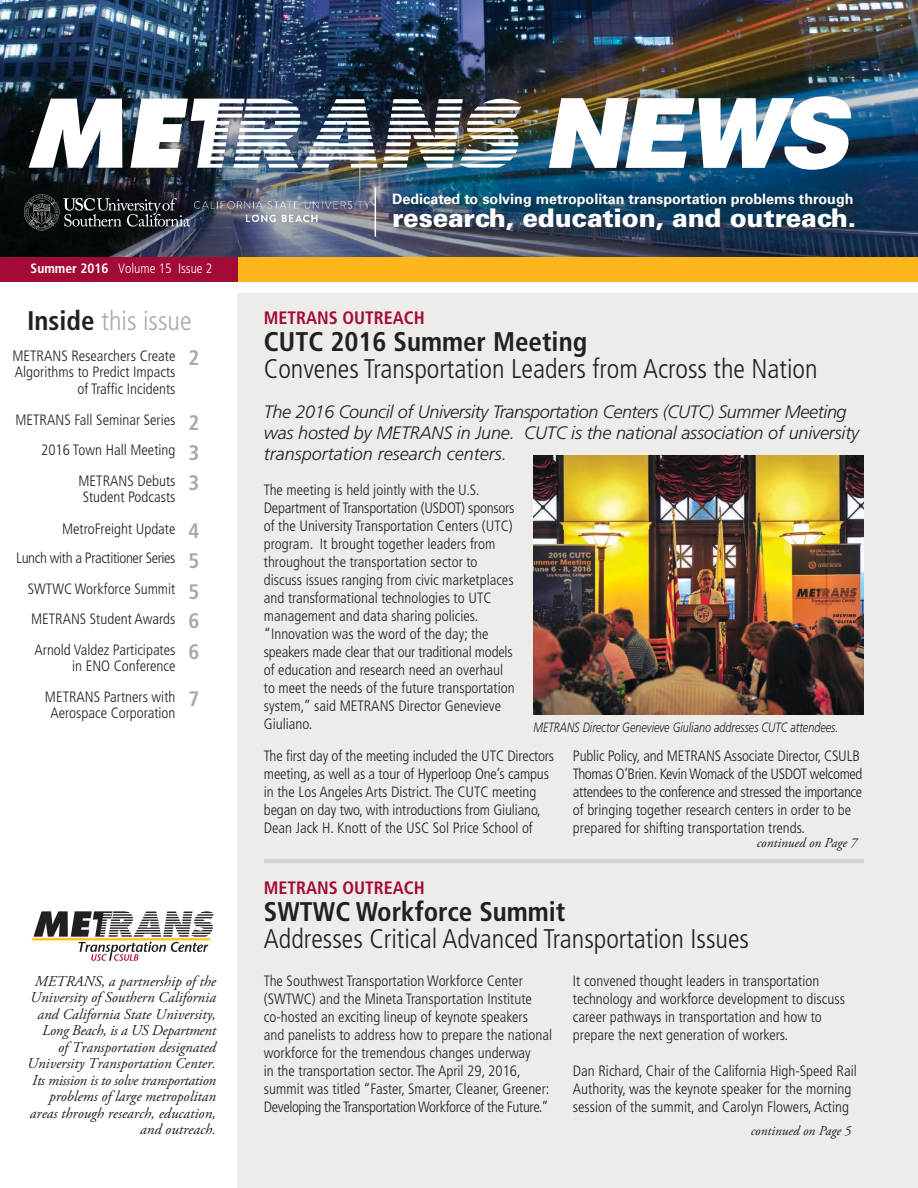
<style>
.page{position:relative;width:918px;height:1188px;background:#fff}
.page>*{position:absolute;margin:0;border:0;box-sizing:border-box;transform-origin:0 0}
.t1{font:italic 900 96.9px "Helvetica LT Std";color:#fff}
.t2{font:300 condensed 27px "Frutiger LT Std";color:#231f20}
.t3{font:700 condensed 27px "Frutiger LT Std";color:#231f20}
.t4{font:300 condensed 27px "Frutiger LT Std";color:#a7a9ac}
.t5{font:900 25.65px "Univers LT Std";letter-spacing:-.01em;color:#fff}
.t6{font:italic 300 18px/21px "Frutiger LT Std";letter-spacing:-.01em;color:#231f20}
.t7{font:700 condensed 18px "Frutiger LT Std";color:#a30a35}
.t8{font:300 condensed 15px/18px "Frutiger LT Std";color:#231f20}
.t9{font:italic 15px/16.5px "Adobe Garamond Pro";color:#231f20;text-align:right}
.t10{font:300 condensed 15px "Frutiger LT Std";letter-spacing:-.025em;color:#231f20}
.t11{font:700 14.4px "Univers LT Std";color:#fff}
.t12{font:italic 300 13.5px "Frutiger LT Std";color:#231f20;scale:.8 1}
.t13{font:italic 13.5px "Adobe Garamond Pro";color:#231f20}
.t14{font:300 condensed 13.5px "Frutiger LT Std";color:#fff}
.s1{font-weight:700}
.s2{font-weight:700;color:#231f20}
.s3{font-weight:700;font-size:21px;color:#a7a9ac}
</style>
<div class="page">
<div style="left:237px;top:294px;width:681px;height:894px;background:#edece8"></div>
<svg style="left:32px;top:911px;width:182px;height:50px"></svg>
<img style="left:0;top:0;width:918px;height:51px">
<div style="left:237px;top:257px;width:681px;height:25px;background:#fdb71b"></div>
<img style="left:0;top:51px;width:918px;height:206px">
<svg style="left:24px;top:194px;width:166px;height:37px;background:#303437"></svg>
<div style="left:390px;top:190px;width:476px;height:52px;background:#231f20;opacity:.75"></div>
<svg style="left:29px;top:99px;width:93px;height:69px"></svg>
<img style="left:130px;top:99px;width:391px;height:69px">
<hr style="left:375px;top:187px;width:1px;height:49px;background:#fff">
<div style="left:0;top:257px;width:237px;height:25px;background:#a30a35"></div>
<img style="left:534px;top:455px;width:330px;height:260px">
<hr style="left:264px;top:859px;width:600px;height:4px;background:#d1d3d4">
<img style="left:194px;top:201px;width:176px;height:21px">
<p class="t14" style="left:31px;top:261px;width:183px"><span class="s1">Summer 2016</span> Volume 15 Issue 2</p>
<h2 class="t4" style="left:27px;top:305px;width:166px"><span class="s2">Inside</span> this issue</h2>
<p class="t8" style="left:12px;top:347px;width:188px">METRANS Researchers Create <span class="s3">2</span></p>
<p class="t8" style="left:15px;top:364px;width:162px">Algorithms to Predict Impacts</p>
<p class="t8" style="left:77px;top:380px;width:100px">of Traffic Incidents</p>
<p class="t8" style="left:16px;top:405px;width:185px;line-height:30.3px;text-align:right">METRANS Fall Seminar Series <span class="s3">2<br></span>2016 Town Hall Meeting <span class="s3">3<br></span>METRANS Debuts <span class="s3">3</span></p>
<p class="t8" style="left:62px;top:481px;width:139px;line-height:31.5px;text-align:center">Student Podcasts<br>MetroFreight Update <span class="s3">4</span></p>
<p class="t10" style="left:16px;top:550px;width:185px">Lunch with a Practitioner Series <span class="s3">5</span></p>
<p class="t8" style="left:28px;top:581px;width:173px">SWTWC Workforce Summit <span class="s3">5</span></p>
<p class="t8" style="left:31px;top:603px;width:170px;line-height:31px">METRANS Student Awards <span class="s3">6<br></span>Arnold Valdez Participates <span class="s3">6</span></p>
<p class="t8" style="left:45px;top:651px;width:156px;line-height:30.6px;text-align:center">in ENO Conference<br>METRANS Partners with <span class="s3">7</span></p>
<p class="t8" style="left:50px;top:704px;width:127px">Aerospace Corporation</p>
<p class="t9" style="left:27px;top:973px;width:191px">METRANS, a partnership of the<br>University of Southern California and California State University,<br>Long Beach, is a US Department<br>of Transportation designated<br>University Transportation Center.<br>Its mission is to solve transportation problems of large metropolitan areas through research, education, and outreach.</p>
<h1 class="t1" style="left:542px;top:70px;width:307px">NEWS</h1>
<p class="t11" style="left:392px;top:191px;width:463px">Dedicated to solving metropolitan transportation problems through</p>
<h3 class="t5" style="left:392px;top:202px;width:466px">research, education, and outreach.</h3>
<p class="t7" style="left:264px;top:307px;width:163px">METRANS OUTREACH</p>
<h2 class="t3" style="left:264px;top:326px;width:325px">CUTC 2016 Summer Meeting</h2>
<h2 class="t2" style="left:264px;top:353px;width:555px">Convenes Transportation Leaders from Across the Nation</h2>
<p class="t6" style="left:264px;top:401px;width:597px">The 2016 Council of University Transportation Centers (CUTC) Summer Meeting was hosted by METRANS in June. CUTC is the national association of university transportation research centers.</p>
<p class="t8" style="left:264px;top:481px;width:252px">The meeting is held jointly with the U.S.<br>Department of Transportation (USDOT) sponsors of the University Transportation Centers (UTC) program. It brought together leaders from throughout the transportation sector to discuss issues ranging from civic marketplaces and transformational technologies to UTC management and data sharing policies. “Innovation was the word of the day; the speakers made clear that our traditional models of education and research need an overhaul to meet the needs of the future transportation system,” said METRANS Director Genevieve Giuliano.</p>
<p class="t8" style="left:264px;top:747px;width:292px">The first day of the meeting included the UTC Directors meeting, as well as a tour of Hyperloop One’s campus in the Los Angeles Arts District. The CUTC meeting began on day two, with introductions from Giuliano, Dean Jack H. Knott of the USC Sol Price School of</p>
<p class="t8" style="left:573px;top:747px;width:291px">Public Policy, and METRANS Associate Director, CSULB Thomas O’Brien. Kevin Womack of the USDOT welcomed attendees to the conference and stressed the importance of bringing together research centers in order to be prepared for shifting transportation trends.</p>
<p class="t12" style="left:534px;top:720px;width:383px">METRANS Director Genevieve Giuliano addresses CUTC attendees.</p>
<p class="t13" style="left:757px;top:834px;width:102px">continued on Page 7</p>
<p class="t7" style="left:264px;top:877px;width:163px">METRANS OUTREACH</p>
<h2 class="t3" style="left:264px;top:895px;width:303px">SWTWC Workforce Summit</h2>
<h2 class="t2" style="left:264px;top:923px;width:487px">Addresses Critical Advanced Transportation Issues</h2>
<p class="t8" style="left:264px;top:972px;width:290px">The Southwest Transportation Workforce Center (SWTWC) and the Mineta Transportation Institute co-hosted an exciting lineup of keynote speakers and panelists to address how to prepare the national workforce for the tremendous changes underway<br>in the transportation sector. The April 29, 2016, summit was titled “Faster, Smarter, Cleaner, Greener:<br>Developing the Transportation Workforce of the Future.”</p>
<p class="t8" style="left:573px;top:972px;width:274px">It convened thought leaders in transportation technology and workforce development to discuss career pathways in transportation and how to prepare the next generation of workers.</p>
<p class="t8" style="left:573px;top:1062px;width:285px">Dan Richard, Chair of the California High-Speed Rail<br>Authority, was the keynote speaker for the morning session of the summit, and Carolyn Flowers, Acting</p>
<p class="t13" style="left:751px;top:1122px;width:102px">continued on Page 5</p>
</div>
